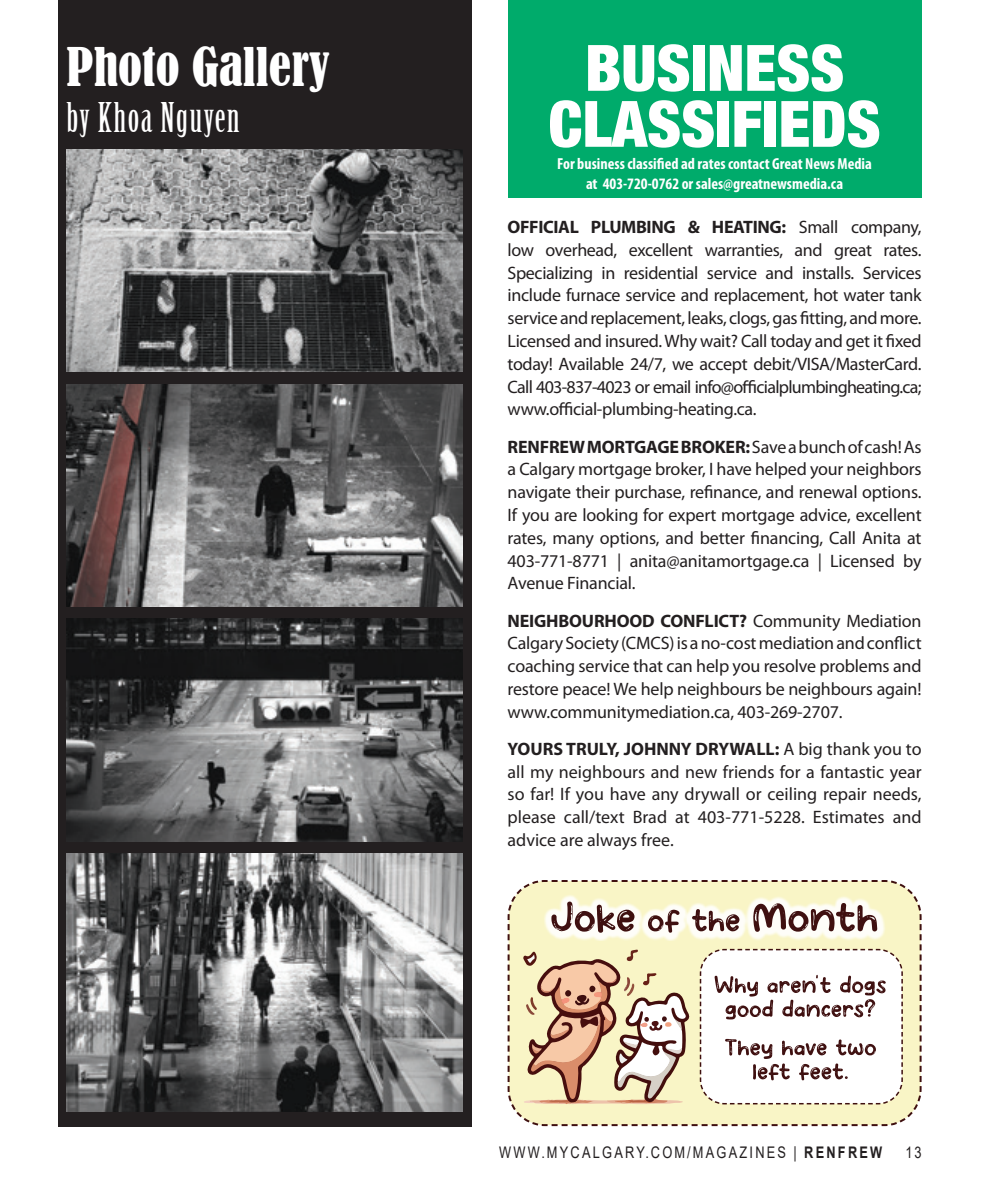
<style>
.page{position:relative;width:990px;height:1188px;background:#fff}
.page>*{position:absolute;margin:0;border:0;box-sizing:border-box;transform-origin:0 0}
.t1{font:900 condensed 64px "Helvetica Neue LT Std";color:#fff}
.In_Around_title{font:condensed 50px "Bernard";color:#fff}
.In_Around_title-2{font:40px "Birch Std";letter-spacing:.04em;color:#fff}
.Body_text{font:18px/22.8px "Myriad Pro";letter-spacing:-.01em;color:#231f20;text-align:justify}
.t2{font:700 condensed 16px "Myriad Pro";color:#fff}
.t3{font:16px "Arial";letter-spacing:.175em;color:#231f20;scale:.8 1}
.s1{font-weight:700}
</style>
<div class="page">
<div style="left:508px;top:0;width:414px;height:198px;background:#00ab6b"></div>
<div style="left:58px;top:0;width:414px;height:1126px;background:#231f20"></div>
<img style="left:67px;top:149px;width:396px;height:223px">
<img style="left:67px;top:619px;width:396px;height:222px">
<img style="left:67px;top:384px;width:396px;height:223px">
<img style="left:67px;top:854px;width:396px;height:258px">
<svg style="left:507px;top:880px;width:415px;height:247px"></svg>
<p class="In_Around_title" style="left:67px;top:38px;width:265px">Photo Gallery</p>
<p class="In_Around_title-2" style="left:67px;top:95px;width:175px">by Khoa Nguyen</p>
<p class="t1" style="left:585px;top:29px;width:261px">BUSINESS</p>
<p class="t1" style="left:549px;top:85px;width:334px">CLASSIFIEDS</p>
<p class="t2" style="left:557px;top:154px;width:316px">For business classified ad rates contact Great News Media</p>
<p class="t2" style="left:586px;top:174px;width:259px">at 403-720-0762 or sales@greatnewsmedia.ca</p>
<p class="Body_text" style="left:508px;top:215px;width:416px"><span class="s1">OFFICIAL PLUMBING &amp; HEATING:</span> Small company, low overhead, excellent warranties, and great rates.<br>Specializing in residential service and installs. Services include furnace service and replacement, hot water tank service and replacement, leaks, clogs, gas fitting, and more.<br>Licensed and insured. Why wait? Call today and get it fixed today! Available 24/7, we accept debit/VISA/MasterCard.<br>Call 403-837-4023 or email info@officialplumbingheating.ca; www.official-plumbing-heating.ca.</p>
<p class="Body_text" style="left:508px;top:435px;width:416px"><span class="s1">RENFREW MORTGAGE BROKER:</span> Save a bunch of cash! As a Calgary mortgage broker, I have helped your neighbors navigate their purchase, refinance, and renewal options.<br>If you are looking for expert mortgage advice, excellent rates, many options, and better financing, Call Anita at 403-771-8771 | anita@anitamortgage.ca | Licensed by Avenue Financial.</p>
<p class="Body_text" style="left:508px;top:609px;width:416px"><span class="s1">NEIGHBOURHOOD CONFLICT?</span> Community Mediation Calgary Society (CMCS) is a no-cost mediation and conflict coaching service that can help you resolve problems and restore peace! We help neighbours be neighbours again! www.communitymediation.ca, 403-269-2707.</p>
<p class="Body_text" style="left:508px;top:737px;width:416px"><span class="s1">YOURS TRULY, JOHNNY DRYWALL:</span> A big thank you to all my neighbours and new friends for a fantastic year so far! If you have any drywall or ceiling repair needs, please call/text Brad at 403-771-5228. Estimates and advice are always free.</p>
<p class="t3" style="left:499px;top:1141px;width:480px">WWW.MYCALGARY.COM/MAGAZINES | <span class="s1">RENFREW</span></p>
<p class="t3" style="left:906px;top:1141px;width:22px">13</p>
</div>
